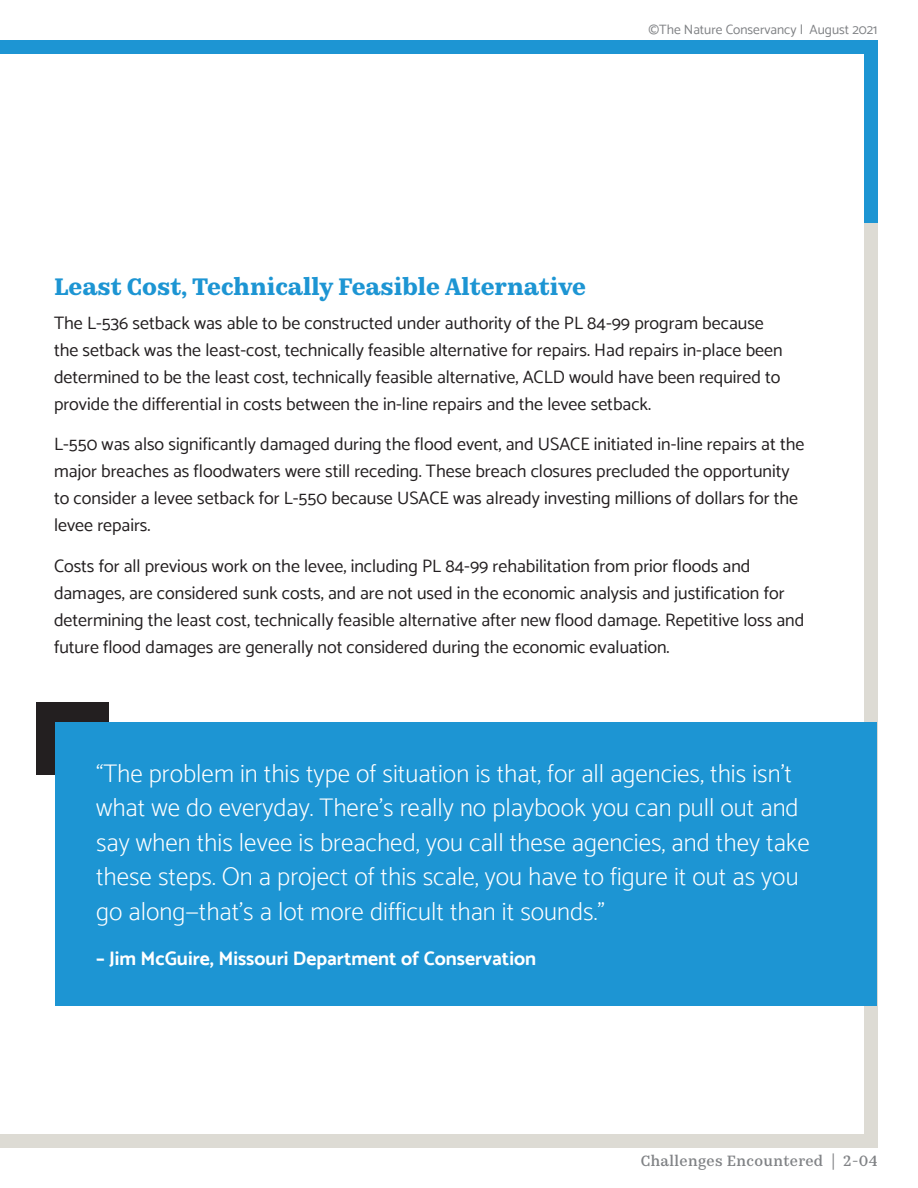
<style>
.page{position:relative;width:918px;height:1188px;background:#fff}
.page>*{position:absolute;margin:0;border:0;box-sizing:border-box;transform-origin:0 0}
.Pull_Quote{font:200 25.5px/34.5px "Catamaran";color:#fff}
.Header_2{font:700 24px "Kazimir Text";color:#1d95d3}
.Byline_Title{font:700 19.5px "Catamaran";color:#fff}
.Body_Text{font:18px/27px "Catamaran";color:#231f20}
.t1{font:500 15px "Kazimir Text";letter-spacing:.025em;color:#808285}
.t2{font:13.5px "Catamaran";color:#808285}
</style>
<div class="page">
<div style="left:0;top:40px;width:878px;height:183px;background:#1d95d3"></div>
<div style="left:0;top:223px;width:878px;height:925px;background:#dddbd4"></div>
<div style="left:0;top:54px;width:864px;height:1080px;background:#fff"></div>
<div style="left:36px;top:702px;width:72px;height:72px;background:#231f20"></div>
<div style="left:56px;top:722px;width:822px;height:283px;background:#1d95d3"></div>
<p class="t2" style="left:648px;top:21px;width:231px">©The Nature Conservancy | August 2021</p>
<p class="Header_2" style="left:54px;top:268px;width:534px">Least Cost, Technically Feasible Alternative</p>
<p class="Body_Text" style="left:54px;top:309px;width:730px">The L-536 setback was able to be constructed under authority of the PL 84-99 program because the setback was the least-cost, technically feasible alternative for repairs. Had repairs in-place been determined to be the least cost, technically feasible alternative, ACLD would have been required to provide the differential in costs between the in-line repairs and the levee setback.</p>
<p class="Body_Text" style="left:54px;top:430px;width:752px">L-550 was also significantly damaged during the flood event, and USACE initiated in-line repairs at the major breaches as floodwaters were still receding. These breach closures precluded the opportunity to consider a levee setback for L-550 because USACE was already investing millions of dollars for the levee repairs.</p>
<p class="Body_Text" style="left:54px;top:552px;width:752px">Costs for all previous work on the levee, including PL 84-99 rehabilitation from prior floods and damages, are considered sunk costs, and are not used in the economic analysis and justification for determining the least cost, technically feasible alternative after new flood damage. Repetitive loss and future flood damages are generally not considered during the economic evaluation.</p>
<p class="Pull_Quote" style="left:96px;top:756px;width:715px">“The problem in this type of situation is that, for all agencies, this isn’t what we do everyday. There’s really no playbook you can pull out and say when this levee is breached, you call these agencies, and they take these steps. On a project of this scale, you have to figure it out as you go along—that’s a lot more difficult than it sounds.”</p>
<p class="Byline_Title" style="left:96px;top:947px;width:442px">– Jim McGuire, Missouri Department of Conservation</p>
<p class="t1" style="left:641px;top:1150px;width:238px">Challenges Encountered | 2-04</p>
</div>
